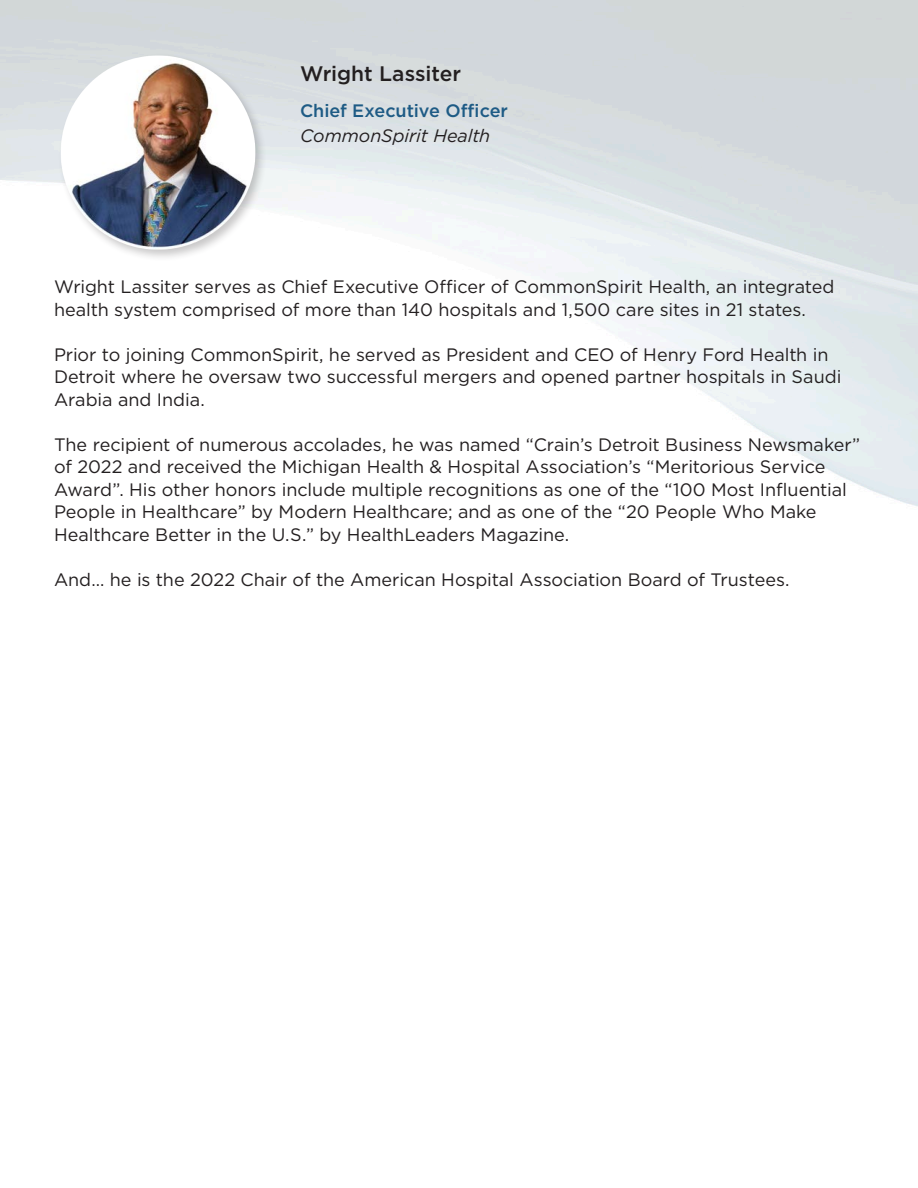
<style>
.page{position:relative;width:918px;height:1188px;background:#fff}
.page>*{position:absolute;margin:0;border:0;box-sizing:border-box;transform-origin:0 0}
.t1{font:500 21px "Gotham";letter-spacing:-.005em;color:#231f20}
.t2{font:18px/22.5px "Gotham";letter-spacing:-.005em;color:#231f20}
.t3{font:500 18px "Gotham";letter-spacing:-.005em;color:#1e5b85}
.t4{font:italic 18px "Gotham";letter-spacing:-.005em;color:#231f20}
</style>
<div class="page">
<img style="left:44px;top:47px;width:231px;height:212px">
<p class="t1" style="left:300px;top:60px;width:163px">Wright Lassiter</p>
<p class="t3" style="left:300px;top:99px;width:210px">Chief Executive Officer</p>
<p class="t4" style="left:300px;top:124px;width:192px">CommonSpirit Health</p>
<p class="t2" style="left:54px;top:275px;width:782px">Wright Lassiter serves as Chief Executive Officer of CommonSpirit Health, an integrated health system comprised of more than 140 hospitals and 1,500 care sites in 21 states.</p>
<p class="t2" style="left:54px;top:343px;width:789px">Prior to joining CommonSpirit, he served as President and CEO of Henry Ford Health in<br>Detroit where he oversaw two successful mergers and opened partner hospitals in Saudi<br>Arabia and India.</p>
<p class="t2" style="left:54px;top:433px;width:808px">The recipient of numerous accolades, he was named “Crain’s Detroit Business Newsmaker” of 2022 and received the Michigan Health &amp; Hospital Association’s “Meritorious Service Award”. His other honors include multiple recognitions as one of the “100 Most Influential People in Healthcare” by Modern Healthcare; and as one of the “20 People Who Make Healthcare Better in the U.S.” by HealthLeaders Magazine.</p>
<p class="t2" style="left:54px;top:568px;width:737px">And… he is the 2022 Chair of the American Hospital Association Board of Trustees.</p>
</div>
